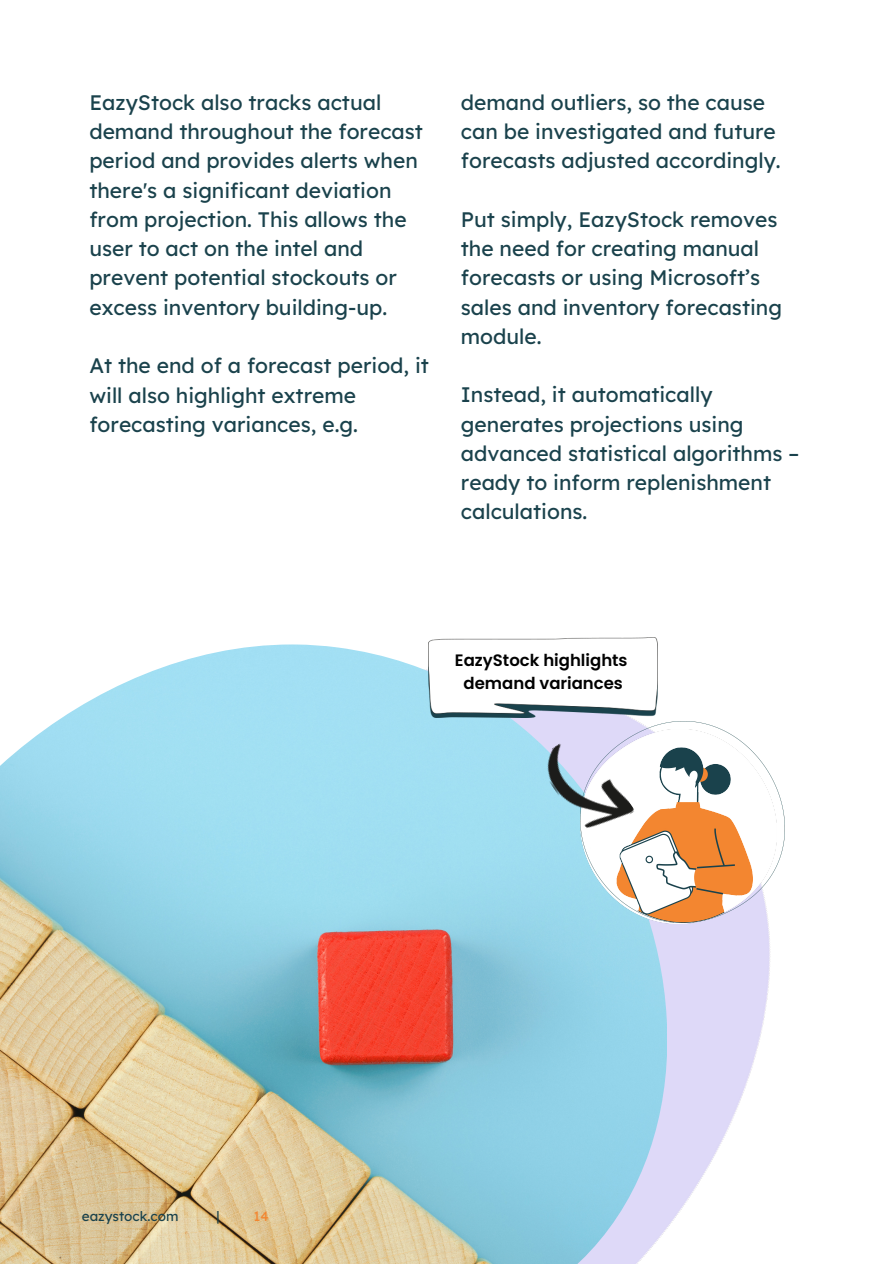
<style>
.page{position:relative;width:894px;height:1264px;background:#fff}
.page>*{position:absolute;margin:0;border:0;box-sizing:border-box;transform-origin:0 0}
.t1{font:21px/29.2px "Lexend";color:#1a424c}
.t2{font:600 16.5px/22.5px "Poppins";color:#000;text-align:center}
.t3{font:13.5px "Lexend";color:#1a424c}
.t4{font:13.5px "Lexend";color:#f38630}
</style>
<div class="page">
<img style="left:428px;top:640px;width:357px;height:589px">
<img style="left:0;top:644px;width:666px;height:619px">
<img style="left:580px;top:721px;width:203px;height:201px">
<img style="left:589px;top:737px;width:186px;height:185px">
<img style="left:429px;top:637px;width:228px;height:80px">
<img style="left:534px;top:729px;width:101px;height:112px">
<h1 class="t1" style="left:89px;top:87px;width:335px">EazyStock also tracks actual demand throughout the forecast period and provides alerts when there's a significant deviation from projection. This allows the user to act on the intel and prevent potential stockouts or excess inventory building-up.</h1>
<p class="t1" style="left:89px;top:351px;width:341px">At the end of a forecast period, it will also highlight extreme forecasting variances, e.g.</p>
<h2 class="t1" style="left:461px;top:87px;width:321px">demand outliers, so the cause can be investigated and future forecasts adjusted accordingly.</h2>
<p class="t1" style="left:461px;top:204px;width:322px">Put simply, EazyStock removes the need for creating manual forecasts or using Microsoft’s sales and inventory forecasting module.</p>
<p class="t1" style="left:461px;top:380px;width:339px">Instead, it automatically generates projections using advanced statistical algorithms – ready to inform replenishment calculations.</p>
<p class="t2" style="left:455px;top:649px;width:174px">EazyStock highlights demand variances</p>
<p class="t3" style="left:82px;top:1206px;width:98px">eazystock.com</p>
<p class="t3" style="left:216px;top:1206px;width:5px">|</p>
<p class="t4" style="left:253px;top:1206px;width:17px">14</p>
</div>
